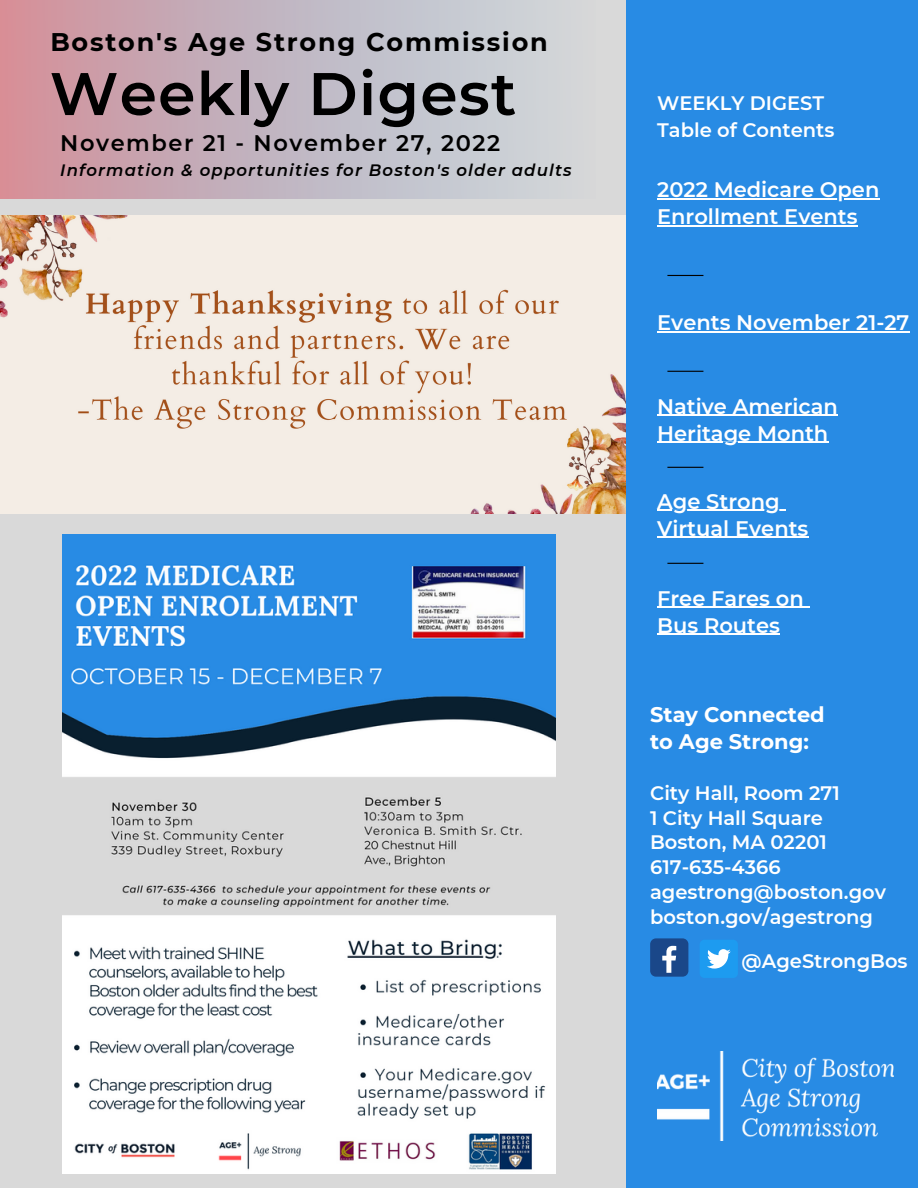
<style>
.page{position:relative;width:918px;height:1188px;background:#fff}
.page>*{position:absolute;margin:0;border:0;box-sizing:border-box;transform-origin:0 0}
.t1{font:600 60px "Montserrat";letter-spacing:.02em;color:#000}
.t2{font:700 25.5px "Montserrat";letter-spacing:.07em;color:#000}
.t3{font:600 22.5px "Montserrat";letter-spacing:.07em;color:#000}
.t4{font:600 21px/27px "Montserrat";color:#fff}
.t5{font:700 21px/27px "Montserrat";color:#fff}
.t6{font:600 19.5px/24.8px "Montserrat";color:#fff}
.t7{font:italic 600 16.5px "Montserrat";letter-spacing:.07em;color:#000}
</style>
<div class="page">
<div style="left:0;top:0;width:626px;height:1188px;background:#d9d9d9"></div>
<svg style="left:0;top:0;width:534px;height:198px;background:#c7b2bc"></svg>
<div style="left:626px;top:0;width:292px;height:1188px;background:#288be4"></div>
<img style="left:657px;top:1052px;width:236px;height:89px">
<hr style="left:667px;top:371px;width:36px;height:1px;background:#000">
<hr style="left:667px;top:467px;width:36px;height:1px;background:#000">
<hr style="left:667px;top:275px;width:36px;height:1px;background:#000">
<div style="left:650px;top:938px;width:38px;height:39px;background:#1a4789;border-radius:6px"></div>
<svg style="left:662px;top:946px;width:14px;height:27px"></svg>
<div style="left:700px;top:940px;width:38px;height:38px;background:#1d9bf0;border-radius:5px"></div>
<svg style="left:707px;top:949px;width:24px;height:20px"></svg>
<hr style="left:667px;top:563px;width:36px;height:1px;background:#000">
<img style="left:0;top:216px;width:626px;height:298px">
<img style="left:63px;top:535px;width:492px;height:639px">
<hr style="left:657px;top:198px;width:222px;height:1px;background:#fff">
<hr style="left:657px;top:225px;width:201px;height:1px;background:#fff">
<hr style="left:657px;top:607px;width:147px;height:1px;background:#fff">
<hr style="left:657px;top:634px;width:123px;height:1px;background:#fff">
<hr style="left:657px;top:331px;width:252px;height:1px;background:#fff">
<hr style="left:657px;top:510px;width:123px;height:1px;background:#fff">
<hr style="left:657px;top:537px;width:151px;height:1px;background:#fff">
<hr style="left:657px;top:415px;width:181px;height:1px;background:#fff">
<hr style="left:657px;top:442px;width:171px;height:1px;background:#fff">
<h2 class="t2" style="left:50px;top:26px;width:499px">Boston's Age Strong Commission</h2>
<h1 class="t1" style="left:50px;top:57px;width:468px">Weekly Digest</h1>
<p class="t3" style="left:60px;top:130px;width:441px">November 21 - November 27, 2022</p>
<p class="t7" style="left:60px;top:160px;width:513px">Information &amp; opportunities for Boston's older adults</p>
<p class="t6" style="left:657px;top:91px;width:169px">WEEKLY DIGEST</p>
<p class="t6" style="left:657px;top:118px;width:179px">Table of Contents</p>
<p class="t4" style="left:657px;top:176px;width:224px">2022 Medicare Open<br>Enrollment Events</p>
<p class="t4" style="left:657px;top:309px;width:254px">Events November 21-27</p>
<p class="t4" style="left:657px;top:393px;width:182px">Native American<br>Heritage Month</p>
<p class="t4" style="left:657px;top:488px;width:153px">Age Strong<br>Virtual Events</p>
<p class="t4" style="left:657px;top:585px;width:148px">Free Fares on<br>Bus Routes</p>
<p class="t5" style="left:650px;top:701px;width:176px">Stay Connected to Age Strong:</p>
<p class="t6" style="left:650px;top:781px;width:237px">City Hall, Room 271<br>1 City Hall Square<br>Boston, MA 02201<br>617-635-4366 agestrong@boston.gov boston.gov/agestrong</p>
<p class="t6" style="left:742px;top:948px;width:168px">@AgeStrongBos</p>
</div>
